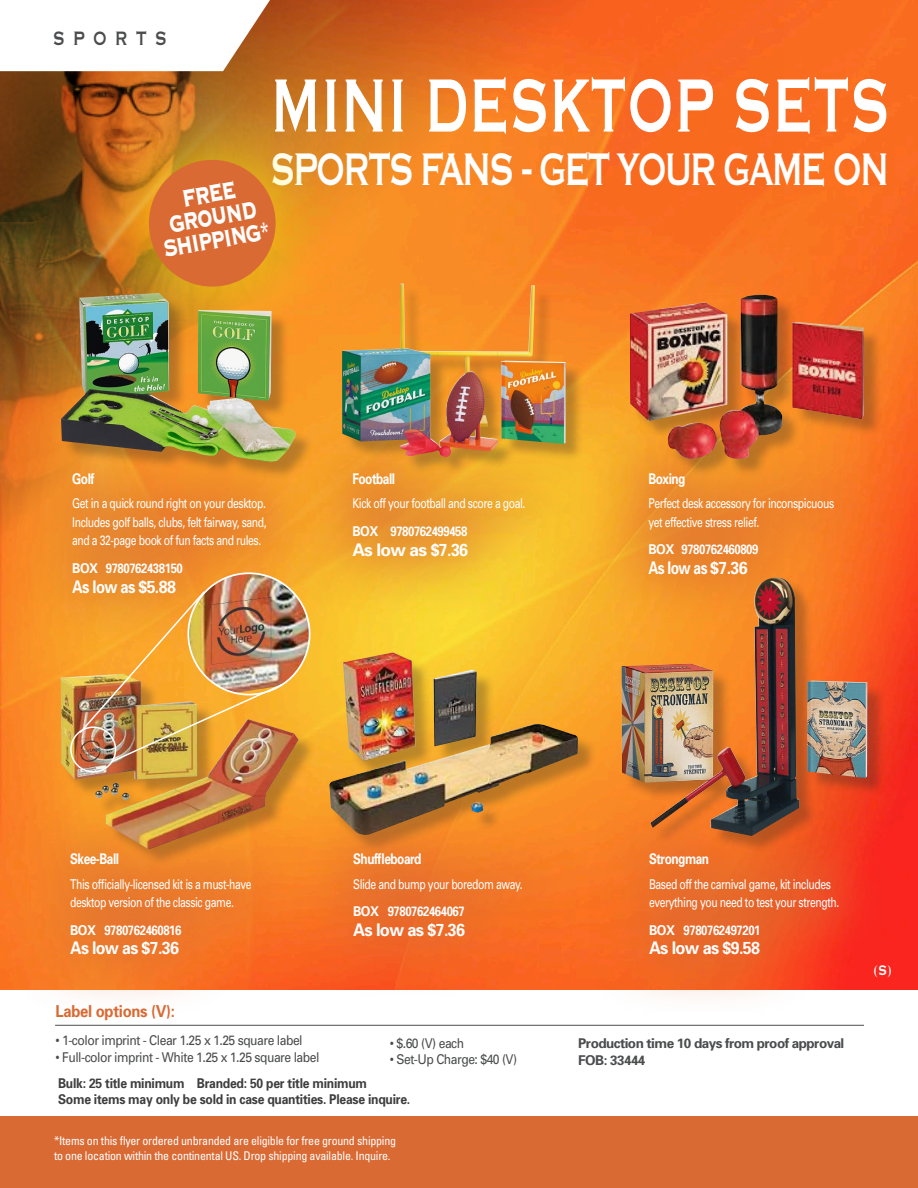
<style>
.page{position:relative;width:918px;height:1188px;background:#fff}
.page>*{position:absolute;margin:0;border:0;box-sizing:border-box;transform-origin:0 0}
.t1{font:99px "Copperplate Thirty One BC";letter-spacing:-.02em;color:#fff;scale:.63 1}
.t2{font:60px "Copperplate Thirty One BC";letter-spacing:-.08em;color:#fff;scale:.65 1}
.t3{font:31.35px/23.1px "Copperplate Thirty Three BC";color:#fff;text-align:center;scale:.68 1}
.t4{font:25.5px "Copperplate Thirty One BC";letter-spacing:.42em;color:#4b4c4d;scale:.72 1}
.t5{font:18.15px "Copperplate Thirty One BC";color:#fff;scale:.75 1}
.t6{font:700 17.4px "Univers";letter-spacing:-.04em;color:#fff;scale:.85 1}
.t7{font:700 17.4px "Univers";letter-spacing:-.04em;color:#fff}
.t8{font:700 17.4px "Univers";letter-spacing:-.04em;color:#fff;scale:.79 1}
.t9{font:700 17.4px "Univers";letter-spacing:-.04em;color:#fff;scale:.91 1}
.t10{font:700 17.4px "Univers";letter-spacing:-.04em;color:#fff;scale:.94 1}
.t11{font:700 17.4px "Univers";letter-spacing:-.04em;color:#fff;scale:.95 1}
.t12{font:700 16.5px "Univers";letter-spacing:-.02em;color:#da6a34;scale:.9 1}
.t13{font:700 14.7px "Univers";letter-spacing:-.04em;color:#fff;scale:.8 1}
.t14{font:13.5px/18.5px "Univers";letter-spacing:-.04em;color:#fff;scale:.77 1}
.t15{font:13.5px "Univers";letter-spacing:-.04em;color:#4b4c4d;scale:.9 1}
.t16{font:700 13.5px "Univers";letter-spacing:-.02em;color:#3e3e3f;scale:.9 1}
.t17{font:700 13.5px "Univers";letter-spacing:-.04em;color:#fff;scale:.92 1}
.t18{font:700 13.5px "Univers";letter-spacing:-.04em;color:#4b4c4d}
.t19{font:condensed 12px/15px "Univers";letter-spacing:-.02em;color:#fff}
</style>
<div class="page">
<img style="left:0;top:0;width:918px;height:989px">
<img style="left:0;top:0;width:783px;height:600px">
<svg style="left:0;top:0;width:270px;height:71px"></svg>
<div style="left:12px;top:414px;width:313px;height:240px;background:#da6a34;opacity:.6"></div>
<div style="left:293px;top:413px;width:290px;height:204px;background:#da6a34;opacity:.6"></div>
<div style="left:588px;top:414px;width:304px;height:221px;background:#da6a34;opacity:.6"></div>
<div style="left:0;top:1116px;width:918px;height:72px;background:#da6a34"></div>
<hr style="left:55px;top:1025px;width:809px;height:1px;background:#4b4c4d">
<div style="left:332px;top:655px;width:264px;height:198px;background:#231f20;opacity:.29"></div>
<img style="left:329px;top:652px;width:249px;height:141px">
<div style="left:624px;top:580px;width:262px;height:274px;background:#231f20;opacity:.29"></div>
<img style="left:622px;top:577px;width:245px;height:218px">
<div style="left:63px;top:677px;width:254px;height:190px;background:#231f20;opacity:.29"></div>
<img style="left:61px;top:674px;width:237px;height:120px">
<div style="left:64px;top:295px;width:250px;height:185px;background:#231f20;opacity:.29"></div>
<img style="left:61px;top:293px;width:238px;height:169px">
<div style="left:345px;top:286px;width:239px;height:189px;background:#231f20;opacity:.29"></div>
<img style="left:342px;top:284px;width:224px;height:174px">
<div style="left:632px;top:297px;width:251px;height:180px;background:#231f20;opacity:.29"></div>
<img style="left:630px;top:295px;width:234px;height:168px">
<div style="left:11px;top:794px;width:298px;height:222px;background:#da6a34;opacity:.6"></div>
<div style="left:589px;top:795px;width:307px;height:221px;background:#da6a34;opacity:.6"></div>
<div style="left:293px;top:793px;width:287px;height:204px;background:#da6a34;opacity:.6"></div>
<img style="left:188px;top:573px;width:122px;height:120px">
<div style="left:70px;top:726px;width:46px;height:47px;border:2px solid #fff;border-radius:50%"></div>
<img style="left:78px;top:590px;width:206px;height:174px">
<div style="left:82px;top:93px;width:260px;height:260px;background:#fff101;opacity:.75"></div>
<div style="left:149px;top:160px;width:127px;height:127px;background:#da6a34;border-radius:50%"></div>
<p class="t4" style="left:53px;top:26px;width:160px">SPORTS</p>
<p class="t1" style="left:270px;top:56px;width:987px">MINI DESKTOP SETS</p>
<p class="t2" style="left:270px;top:139px;width:956px">SPORTS FANS - GET YOUR GAME ON</p>
<p class="t3" style="left:180px;top:187px;width:81px;rotate:-10deg">FREE</p>
<p class="t3" style="left:158px;top:215px;width:161px;rotate:-10deg">GROUND<br>SHIPPING*</p>
<p class="t13" style="left:72px;top:469px;width:29px">Golf</p>
<p class="t14" style="left:72px;top:495px;width:253px">Get in a quick round right on your desktop.</p>
<p class="t14" style="left:72px;top:513px;width:254px">Includes golf balls, clubs, felt fairway, sand,</p>
<p class="t14" style="left:72px;top:532px;width:247px">and a 32-page book of fun facts and rules.</p>
<p class="t17" style="left:72px;top:559px;width:122px">BOX 9780762438150</p>
<p class="t6" style="left:72px;top:575px;width:124px">As low as $5.88</p>
<p class="t13" style="left:352px;top:469px;width:55px">Football</p>
<p class="t14" style="left:352px;top:495px;width:226px">Kick off your football and score a goal.</p>
<p class="t17" style="left:352px;top:522px;width:127px">BOX 9780762499458</p>
<p class="t7" style="left:352px;top:538px;width:117px">As low as $7.36</p>
<p class="t13" style="left:648px;top:469px;width:48px">Boxing</p>
<p class="t14" style="left:648px;top:495px;width:243px">Perfect desk accessory for inconspicuous</p>
<p class="t14" style="left:648px;top:513px;width:146px">yet effective stress relief.</p>
<p class="t17" style="left:648px;top:541px;width:121px">BOX 9780762460809</p>
<p class="t8" style="left:648px;top:557px;width:127px">As low as $7.36</p>
<p class="t13" style="left:70px;top:850px;width:63px">Skee-Ball</p>
<p class="t14" style="left:70px;top:875px;width:237px">This officially-licensed kit is a must-have desktop version of the classic game.</p>
<p class="t17" style="left:70px;top:921px;width:122px">BOX 9780762460816</p>
<p class="t9" style="left:70px;top:937px;width:121px">As low as $7.36</p>
<p class="t13" style="left:353px;top:850px;width:87px">Shuffleboard</p>
<p class="t14" style="left:353px;top:875px;width:222px">Slide and bump your boredom away.</p>
<p class="t17" style="left:353px;top:903px;width:123px">BOX 9780762464067</p>
<p class="t11" style="left:353px;top:919px;width:119px">As low as $7.36</p>
<p class="t12" style="left:56px;top:1001px;width:134px">Label options (V):</p>
<p class="t15" style="left:56px;top:1033px;width:276px">• 1-color imprint - Clear 1.25 x 1.25 square label</p>
<p class="t15" style="left:56px;top:1049px;width:295px">• Full-color imprint - White 1.25 x 1.25 square label</p>
<p class="t16" style="left:58px;top:1074px;width:345px">Bulk: 25 title minimum Branded: 50 per title minimum</p>
<p class="t16" style="left:58px;top:1091px;width:393px">Some items may only be sold in case quantities. Please inquire.</p>
<p class="t15" style="left:390px;top:1035px;width:84px">• $.60 (V) each</p>
<p class="t15" style="left:390px;top:1051px;width:143px">• Set-Up Charge: $40 (V)</p>
<p class="t19" style="left:54px;top:1133px;width:344px">*Items on this flyer ordered unbranded are eligible for free ground shipping to one location within the continental US. Drop shipping available. Inquire.</p>
<p class="t13" style="left:649px;top:850px;width:77px">Strongman</p>
<p class="t14" style="left:649px;top:875px;width:238px">Based off the carnival game, kit includes</p>
<p class="t14" style="left:649px;top:894px;width:249px">everything you need to test your strength.</p>
<p class="t17" style="left:649px;top:921px;width:123px">BOX 9780762497201</p>
<p class="t10" style="left:649px;top:937px;width:120px">As low as $9.58</p>
<p class="t18" style="left:578px;top:1035px;width:268px">Production time 10 days from proof approval</p>
<p class="t18" style="left:578px;top:1051px;width:69px">FOB: 33444</p>
<p class="t5" style="left:873px;top:961px;width:27px">(S)</p>
</div>
